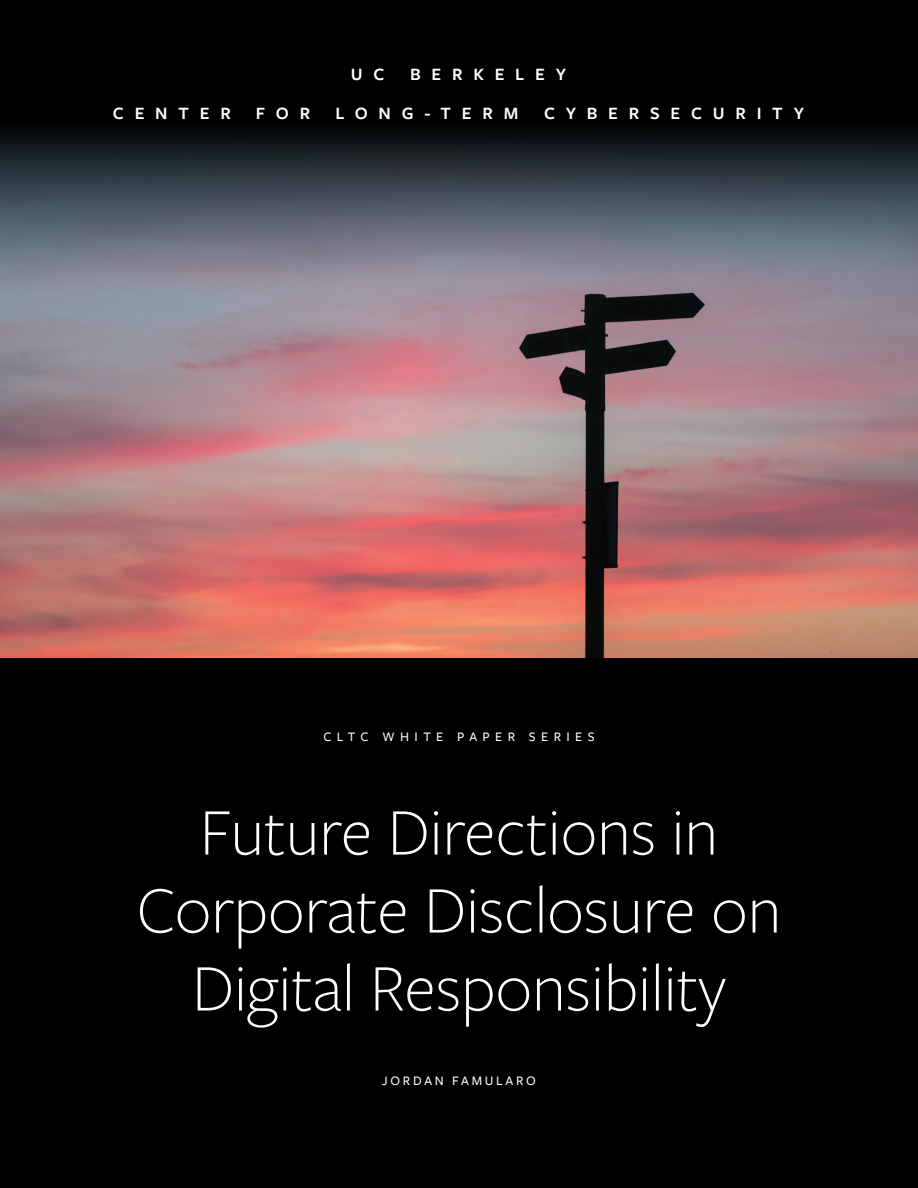
<style>
.page{position:relative;width:918px;height:1188px;background:#fff}
.page>*{position:absolute;margin:0;border:0;box-sizing:border-box;transform-origin:0 0}
.t1{font:300 69px/78px "Freight Sans Pro";letter-spacing:-.005em;color:#fff;text-align:center}
.t2{font:600 18px "Freight Sans Pro";letter-spacing:.6em;color:#fff}
.t3{font:500 13.5px "Freight Sans Pro";letter-spacing:.4em;color:#fff}
.t4{font:500 13.5px "Freight Sans Pro";letter-spacing:.2em;color:#fff}
</style>
<div class="page">
<img style="left:0;top:529px;width:918px;height:130px">
<svg style="left:0;top:0;width:918px;height:529px;background:#63555b"></svg>
<div style="left:0;top:659px;width:918px;height:529px;background:#000"></div>
<p class="t2" style="left:351px;top:62px;width:35px">U C</p>
<p class="t2" style="left:410px;top:62px;width:158px">BERKELEY</p>
<p class="t2" style="left:113px;top:101px;width:119px">CENTER</p>
<p class="t2" style="left:256px;top:101px;width:56px">FOR</p>
<p class="t2" style="left:335px;top:101px;width:184px">LONG-TERM</p>
<p class="t2" style="left:544px;top:101px;width:262px">CYBERSECURITY</p>
<p class="t3" style="left:323px;top:727px;width:273px">CLTC WHITE PAPER SERIES</p>
<p class="t1" style="left:137px;top:790px;width:646px">Future Directions in<br>Corporate Disclosure on<br>Digital Responsibility</p>
<p class="t4" style="left:382px;top:1071px;width:155px">JORDAN FAMULARO</p>
</div>
